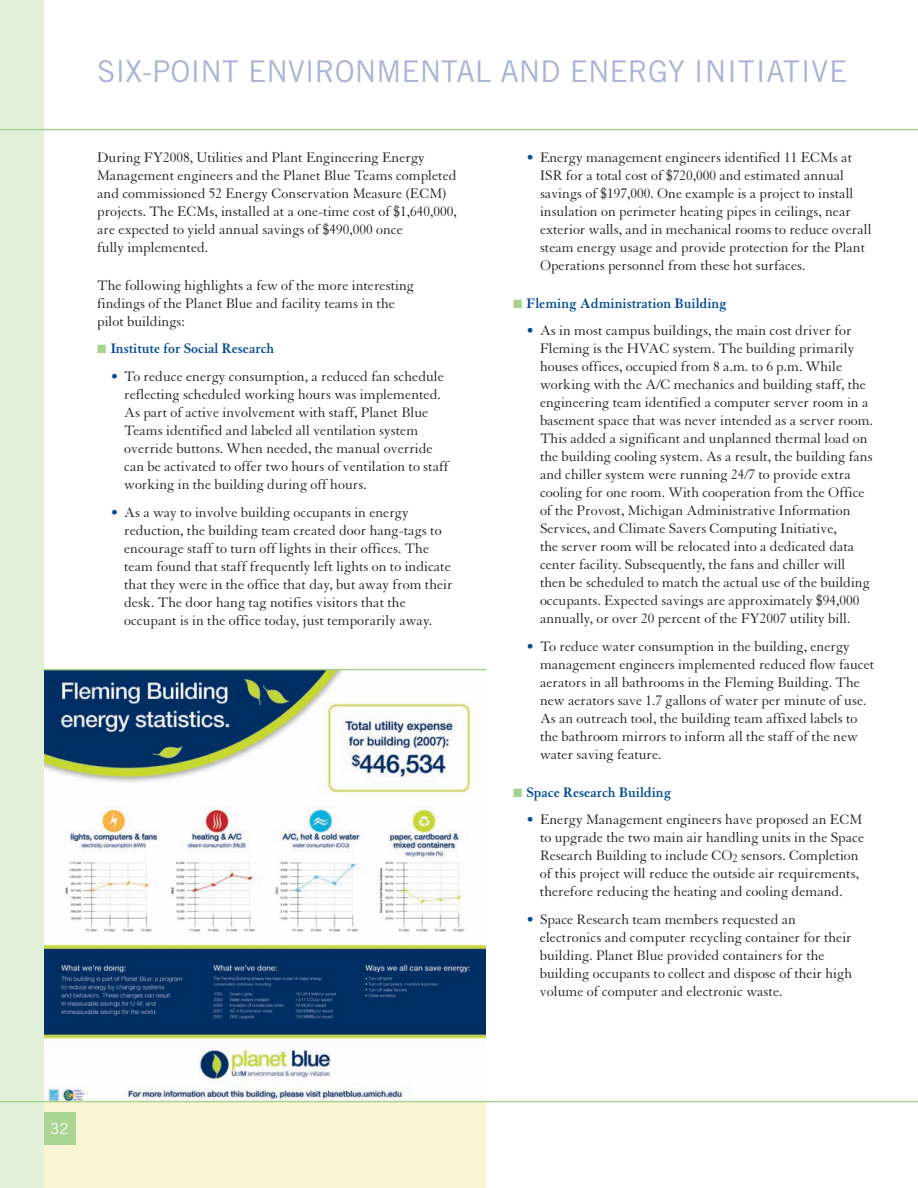
<style>
.page{position:relative;width:918px;height:1188px;background:#fff}
.page>*{position:absolute;margin:0;border:0;box-sizing:border-box;transform-origin:0 0}
.t1{font:30px "Trade Gothic";color:#a9b4d6}
.body{font:15px/18px "Granjon";color:#231f20}
.body-2{font:700 15px "Granjon";color:#014d95}
.t2{font:15px "Trade Gothic";color:#fff}
.s1{color:#a7d38d}
.s2{color:#014d95}
</style>
<div class="page">
<div style="left:0;top:1102px;width:486px;height:86px;background:#f9f5d4"></div>
<div style="left:43px;top:1112px;width:33px;height:33px;background:#aad592"></div>
<img style="left:43px;top:670px;width:443px;height:431px">
<div style="left:0;top:0;width:43px;height:1188px;background:#e2f0d9"></div>
<hr style="left:0;top:129px;width:918px;height:1px;background:#a7d38d">
<hr style="left:0;top:1101px;width:918px;height:1px;background:#a7d38d">
<hr style="left:43px;top:669px;width:443px;height:1px;background:#a7d38d">
<p class="t1" style="left:97px;top:53px;width:752px">SIX-POI NT ENVIRONMENTAL AND ENERGY INITIATIVE</p>
<p class="body" style="left:97px;top:149px;width:361px">During FY2008, Utilities and Plant Engineering Energy Management engineers and the Planet Blue Teams completed and commissioned 52 Energy Conservation Measure (ECM) projects. The ECMs, installed at a one-time cost of $1,640,000, are expected to yield annual savings of $490,000 once<br>fully implemented.</p>
<p class="body" style="left:97px;top:276px;width:318px">The following highlights a few of the more interesting findings of the Planet Blue and facility teams in the pilot buildings:</p>
<p class="body-2" style="left:97px;top:341px;width:179px"><span class="s1">■</span> Institute for Social Research</p>
<p class="body" style="left:124px;top:368px;width:326px;text-indent:-14px"><span class="s2">•</span> To reduce energy consumption, a reduced fan schedule reflecting scheduled working hours was implemented.<br>As part of active involvement with staff, Planet Blue Teams identified and labeled all ventilation system override buttons. When needed, the manual override can be activated to offer two hours of ventilation to staff working in the building during off hours.</p>
<p class="body" style="left:124px;top:504px;width:330px;text-indent:-13px"><span class="s2">•</span> As a way to involve building occupants in energy reduction, the building team created door hang-tags to encourage staff to turn off lights in their offices. The team found that staff frequently left lights on to indicate that they were in the office that day, but away from their desk. The door hang tag notifies visitors that the occupant is in the office today, just temporarily away.</p>
<p class="body" style="left:540px;top:149px;width:333px;text-indent:-14px"><span class="s2">•</span> Energy management engineers identified 11 ECMs at ISR for a total cost of $720,000 and estimated annual savings of $197,000. One example is a project to install insulation on perimeter heating pipes in ceilings, near exterior walls, and in mechanical rooms to reduce overall steam energy usage and provide protection for the Plant Operations personnel from these hot surfaces.</p>
<p class="body-2" style="left:513px;top:295px;width:215px"><span class="s1">■</span> Fleming Administration Building</p>
<p class="body" style="left:540px;top:322px;width:334px;text-indent:-14px"><span class="s2">•</span> As in most campus buildings, the main cost driver for Fleming is the HVAC system. The building primarily houses offices, occupied from 8 a.m. to 6 p.m. While working with the A/C mechanics and building staff, the engineering team identified a computer server room in a basement space that was never intended as a server room.<br>This added a significant and unplanned thermal load on the building cooling system. As a result, the building fans and chiller system were running 24/7 to provide extra cooling for one room. With cooperation from the Office of the Provost, Michigan Administrative Information Services, and Climate Savers Computing Initiative,<br>the server room will be relocated into a dedicated data center facility. Subsequently, the fans and chiller will then be scheduled to match the actual use of the building occupants. Expected savings are approximately $94,000 annually, or over 20 percent of the FY2007 utility bill.</p>
<p class="body" style="left:540px;top:638px;width:336px;text-indent:-14px"><span class="s2">•</span> To reduce water consumption in the building, energy management engineers implemented reduced flow faucet aerators in all bathrooms in the Fleming Building. The new aerators save 1.7 gallons of water per minute of use.<br>As an outreach tool, the building team affixed labels to the bathroom mirrors to inform all the staff of the new water saving feature.</p>
<p class="body-2" style="left:513px;top:784px;width:160px"><span class="s1">■</span> Space Research Building</p>
<p class="body" style="left:540px;top:811px;width:326px;text-indent:-13px"><span class="s2">•</span> Energy Management engineers have proposed an ECM to upgrade the two main air handling units in the Space Research Building to include CO<sub>2</sub> sensors. Completion of this project will reduce the outside air requirements, therefore reducing the heating and cooling demand.</p>
<p class="body" style="left:540px;top:911px;width:314px;text-indent:-13px"><span class="s2">•</span> Space Research team members requested an electronics and computer recycling container for their building. Planet Blue provided containers for the building occupants to collect and dispose of their high volume of computer and electronic waste.</p>
<p class="t2" style="left:50px;top:1120px;width:20px">32</p>
</div>
